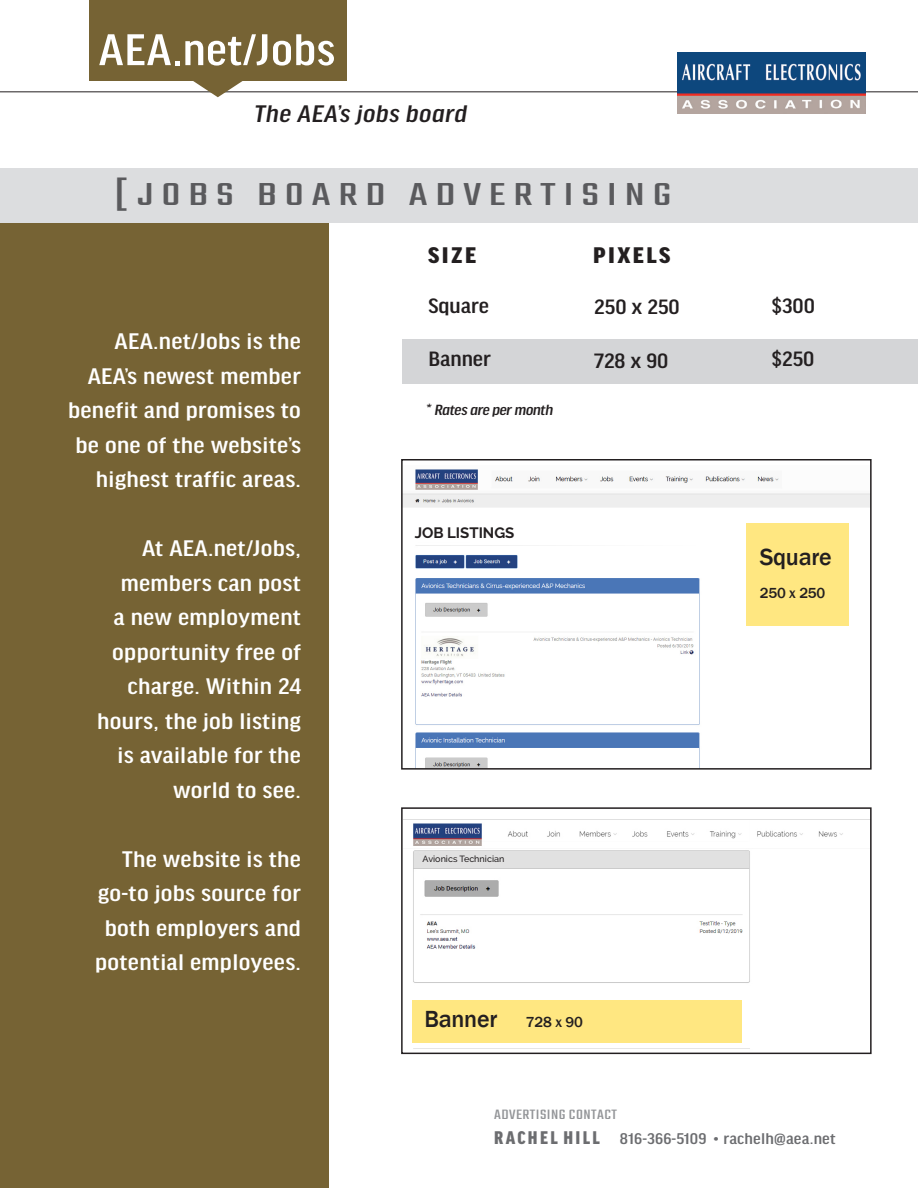
<style>
.page{position:relative;width:918px;height:1188px;background:#fff}
.page>*{position:absolute;margin:0;border:0;box-sizing:border-box;transform-origin:0 0}
.t1{font:500 condensed 47.25px "Good Headline Pro";letter-spacing:.01em;color:#fff;scale:1.18 1}
.t2{font:35.1px "Teko";letter-spacing:.16em;color:#5a5a5d;scale:1.39 1}
.t3{font:italic 500 condensed 25.5px "Good Headline Pro";letter-spacing:.02em;color:#231f20;scale:1.25 1}
.t4{font:500 condensed 24px/34.5px "Good Headline Pro";letter-spacing:.01em;color:#fff;text-align:right;scale:1.25 1}
.t5{font:500 24px "Franklin Gothic";letter-spacing:-.01em;color:#231f20}
.t6{font:900 condensed 24px "Good Headline Pro";letter-spacing:.08em;color:#231f20;scale:1.25 1}
.t7{font:500 condensed 22.05px "Good Headline Pro";color:#231f20;scale:1.25 1}
.t8{font:500 condensed 16.5px "Good Headline Pro";letter-spacing:.01em;color:#6c6d70;scale:1.25 1}
.t9{font:italic 500 condensed 15.75px "Good Headline Pro";letter-spacing:-.02em;color:#231f20;scale:1.25 1}
.t10{font:15px "Teko";letter-spacing:.025em;color:#939598;scale:1.18 1}
.t11{font:700 15px "Raleway";color:#231f20}
.t12{font:500 15px "Franklin Gothic";letter-spacing:-.01em;color:#231f20}
.t13{font:500 9px "Raleway";color:#231f20}
.s1{font-size:15px}
.s2{font-weight:900;font-size:19.5px}
</style>
<div class="page">
<div style="left:403px;top:339px;width:515px;height:45px;background:#d4d5d7"></div>
<div style="left:0;top:212px;width:329px;height:976px;background:#766334"></div>
<div style="left:0;top:168px;width:918px;height:55px;background:#dcdddf"></div>
<img style="left:404px;top:469px;width:465px;height:298px">
<div style="left:401px;top:459px;width:471px;height:311px;border:2px solid #231f20"></div>
<div style="left:746px;top:523px;width:103px;height:103px;background:#ffe781"></div>
<div style="left:415px;top:524px;width:281px;height:18px;background:#fff"></div>
<img style="left:404px;top:819px;width:465px;height:230px">
<div style="left:401px;top:807px;width:471px;height:247px;border:2px solid #231f20"></div>
<div style="left:413px;top:1000px;width:329px;height:43px;background:#ffe781"></div>
<hr style="left:0;top:91px;width:918px;height:1px;background:#231f20">
<svg style="left:143px;top:80px;width:150px;height:17px"></svg>
<div style="left:89px;top:0;width:258px;height:80px;background:#766334"></div>
<img style="left:678px;top:52px;width:188px;height:62px">
<p class="t1" style="left:99px;top:28px;width:202px">AEA.net/Jobs</p>
<p class="t3" style="left:255px;top:102px;width:172px">The AEA’s jobs board</p>
<p class="t2" style="left:114px;top:174px;width:402px">[JOBS BOARD ADVERTISING</p>
<p class="t6" style="left:428px;top:242px;width:40px">SIZE</p>
<p class="t6" style="left:593px;top:242px;width:63px">PIXELS</p>
<p class="t4" style="left:68px;top:325px;width:188px">AEA.net/Jobs is the<br>AEA’s newest member benefit and promises to be one of the website’s highest traffic areas.</p>
<p class="t4" style="left:97px;top:532px;width:165px">At AEA.net/Jobs, members can post<br>a new employment opportunity free of charge. Within 24 hours, the job listing is available for the world to see.</p>
<p class="t4" style="left:95px;top:842px;width:166px">The website is the go-to jobs source for both employers and potential employees.</p>
<p class="t7" style="left:428px;top:295px;width:50px">Square</p>
<p class="t7" style="left:428px;top:349px;width:52px">Banner</p>
<p class="t9" style="left:426px;top:402px;width:103px">* Rates are per month</p>
<p class="t7" style="left:594px;top:296px;width:70px">250 x 250</p>
<p class="t7" style="left:594px;top:350px;width:61px">728 x 90</p>
<p class="t11" style="left:415px;top:524px;width:101px">JOB LISTINGS</p>
<p class="t13" style="left:423px;top:854px;width:83px">Avionics Technician</p>
<p class="t5" style="left:424px;top:1005px;width:160px">Banner <span class="s1">728 x 90</span></p>
<p class="t10" style="left:494px;top:1106px;width:106px">ADVERTISING CONTACT</p>
<p class="t7" style="left:772px;top:295px;width:36px">$300</p>
<p class="t7" style="left:772px;top:349px;width:36px">$250</p>
<p class="t5" style="left:760px;top:542px;width:73px">Square</p>
<p class="t12" style="left:760px;top:584px;width:67px">250 x 250</p>
<p class="t8" style="left:494px;top:1131px;width:275px"><span class="s2">RACHEL HILL</span> 816-366-5109 • rachelh@aea.net</p>
</div>
